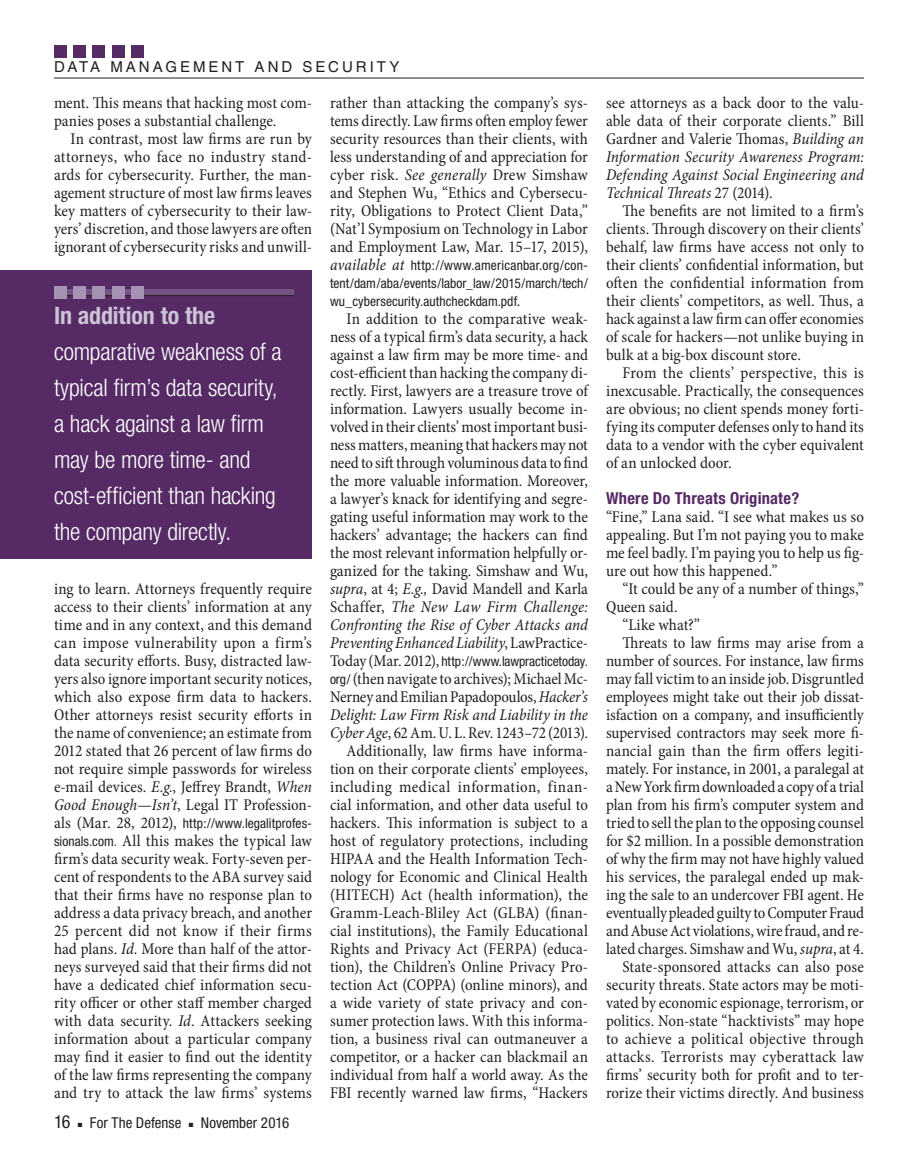
<style>
.page{position:relative;width:918px;height:1175px;background:#fff}
.page>*{position:absolute;margin:0;border:0;box-sizing:border-box;transform-origin:0 0}
.pullout_LH_block{font:300 condensed 24px/36px "Helvetica Neue";letter-spacing:-.01em;color:#fff}
.folio_left{font:condensed 18px "Helvetica Neue";color:#231f20}
.body_para_ind{font:condensed 16.5px/18px "Minion Pro";color:#231f20;text-align:justify}
.body_para_ind_tighte{font:condensed 16.5px/18px "Minion Pro";letter-spacing:-.01em;color:#231f20;text-align:justify}
.body_no_ind{font:condensed 16.5px/18px "Minion Pro";letter-spacing:-.005em;color:#231f20;text-align:justify}
.subhead_1{font:700 condensed 16.5px "Helvetica Neue";letter-spacing:.015em;color:#552a65}
.folio_left-2{font:condensed 15px "Helvetica Neue";color:#231f20}
.t1{font:15px "Helvetica";letter-spacing:.2em;color:#231f20}
.body_para_ind-2{font:condensed 13.5px/18px "Helvetica Neue";letter-spacing:.005em;color:#231f20;text-align:justify}
.body_para_ind_tighte-2{font:condensed 13.5px "Helvetica Neue";letter-spacing:-.005em;color:#231f20}
.s1{font-style:italic}
.s2{font-family:"Minion Pro";font-style:italic;font-size:16.5px}
.s3{font-family:"Minion Pro";font-size:16.5px}
.s4{font-family:"Helvetica Neue";font-size:13.5px}
.s5{font-weight:700;color:#cbc2d6}
</style>
<div class="page">
<hr style="left:54px;top:78px;width:810px;height:1px;background:#231f20">
<div style="left:54px;top:45px;width:12px;height:12px;background:#552a65"></div>
<div style="left:73px;top:45px;width:13px;height:12px;background:#552a65"></div>
<div style="left:93px;top:45px;width:12px;height:12px;background:#552a65"></div>
<div style="left:112px;top:45px;width:13px;height:12px;background:#552a65"></div>
<div style="left:132px;top:45px;width:12px;height:12px;background:#552a65"></div>
<div style="left:0;top:270px;width:312px;height:288px;background:#552a65"></div>
<div style="left:54px;top:290px;width:240px;height:6px;background:#725384"></div>
<hr style="left:54px;top:295px;width:240px;height:1px;background:#231f20">
<div style="left:54px;top:286px;width:12px;height:13px;background:#a693b4"></div>
<div style="left:73px;top:286px;width:13px;height:13px;background:#a693b4"></div>
<div style="left:93px;top:286px;width:12px;height:13px;background:#a693b4"></div>
<div style="left:112px;top:286px;width:13px;height:13px;background:#a693b4"></div>
<div style="left:132px;top:286px;width:12px;height:13px;background:#a693b4"></div>
<p class="t1" style="left:54px;top:58px;width:347px">DATA MANAGEMENT AND SECURITY</p>
<p class="body_para_ind" style="left:54px;top:94px;width:260px">ment. This means that hacking most com&shy;panies poses a substantial challenge.</p>
<p class="body_para_ind" style="left:54px;top:130px;width:260px;text-indent:16px">In contrast, most law firms are run by attorneys, who face no industry stand&shy;ards for cybersecurity. Further, the man&shy;agement structure of most law firms leaves key matters of cybersecurity to their law&shy;yers’ discretion, and those lawyers are often ignorant of cybersecurity risks and unwill-</p>
<p class="body_para_ind" style="left:330px;top:94px;width:260px">rather than attacking the company’s sys&shy;tems directly. Law firms often employ fewer security resources than their clients, with less understanding of and appreciation for cyber risk. <span class="s1">See generally</span> Drew Simshaw and Stephen Wu, “Ethics and Cybersecu&shy;rity, Obligations to Protect Client Data,” (Nat’l Symposium on Technology in Labor and Employment Law, Mar. 15–17, 2015),</p>
<p class="body_para_ind-2" style="left:330px;top:256px;width:260px"><span class="s2">available at</span> http://www.americanbar.org/con&shy;tent/dam/aba/events/labor_law/2015/march/tech/ wu_cybersecurity.authcheckdam.pdf<span class="s3">.</span></p>
<p class="body_para_ind_tighte" style="left:330px;top:310px;width:260px;text-indent:16px">In addition to the comparative weak&shy;ness of a typical firm’s data security, a hack against a law firm may be more time- and cost-efficient than hacking the company di&shy;rectly. First, lawyers are a treasure trove of information. Lawyers usually become in&shy;volved in their clients’ most important busi&shy;ness matters, meaning that hackers may not need to sift through voluminous data to find the more valuable information. Moreover, a lawyer’s knack for identifying and segre&shy;gating useful information may work to the hackers’ advantage; the hackers can find the most relevant information helpfully or&shy;ganized for the taking. Simshaw and Wu, <span class="s1">supra</span>, at 4; <span class="s1">E.g.,</span> David Mandell and Karla Schaffer, <span class="s1">The New Law Firm Challenge:<br>Confronting the Rise of Cyber Attacks and Preventing Enhanced Liability</span>, LawPractice-</p>
<p class="body_para_ind_tighte-2" style="left:330px;top:653px;width:260px"><span class="s3">Today (Mar. 2012),</span> http://www.lawpracticetoday.</p>
<p class="body_para_ind_tighte" style="left:330px;top:670px;width:260px"><span class="s4">org/</span> (then navigate to archives); Michael Mc-Nerney and Emilian Papadopoulos, <span class="s1">Hacker’s Delight: Law Firm Risk and Liability in the Cyber Age</span>, 62 Am. U. L. Rev. 1243–72 (2013).</p>
<p class="body_para_ind" style="left:330px;top:742px;width:260px;text-indent:16px">Additionally, law firms have informa&shy;tion on their corporate clients’ employees, including medical information, finan&shy;cial information, and other data useful to hackers. This information is subject to a host of regulatory protections, including HIPAA and the Health Information Tech&shy;nology for Economic and Clinical Health (HITECH) Act (health information), the Gramm-Leach-Bliley Act (GLBA) (finan&shy;cial institutions), the Family Educational Rights and Privacy Act (FERPA) (educa&shy;tion), the Children’s Online Privacy Pro&shy;tection Act (COPPA) (online minors), and a wide variety of state privacy and con&shy;sumer protection laws. With this informa&shy;tion, a business rival can outmaneuver a competitor, or a hacker can blackmail an individual from half a world away. As the FBI recently warned law firms, “Hackers</p>
<p class="pullout_LH_block" style="left:54px;top:297px;width:229px"><span class="s5">In addition to the </span>comparative weakness of a typical firm’s data security, a hack against a law firm may be more time- and cost-efficient than hacking the company directly.</p>
<p class="body_para_ind" style="left:54px;top:580px;width:260px">ing to learn. Attorneys frequently require access to their clients’ information at any time and in any context, and this demand can impose vulnerability upon a firm’s data security efforts. Busy, distracted law&shy;yers also ignore important security notices, which also expose firm data to hackers.<br>Other attorneys resist security efforts in the name of convenience; an estimate from 2012 stated that 26 percent of law firms do not require simple passwords for wireless e-mail devices. <span class="s1">E.g.</span>, Jeffrey Brandt, <span class="s1">When Good Enough—Isn’t</span>, Legal IT Profession-</p>
<p class="body_para_ind-2" style="left:54px;top:814px;width:260px"><span class="s3">als (Mar. 28, 2012),</span> http://www.legalitprofes-</p>
<p class="body_para_ind" style="left:54px;top:832px;width:260px"><span class="s4">sionals.com.</span> All this makes the typical law firm’s data security weak. Forty-seven per&shy;cent of respondents to the ABA survey said that their firms have no response plan to address a data privacy breach, and another 25 percent did not know if their firms had plans. <span class="s1">Id</span>. More than half of the attor&shy;neys surveyed said that their firms did not have a dedicated chief information secu&shy;rity officer or other staff member charged with data security. <span class="s1">Id</span>. Attackers seeking information about a particular company may find it easier to find out the identity of the law firms representing the company and try to attack the law firms’ systems</p>
<p class="folio_left" style="left:54px;top:1111px;width:18px">16</p>
<p class="folio_left-2" style="left:78px;top:1114px;width:105px">■ For The Defense</p>
<p class="folio_left-2" style="left:189px;top:1114px;width:102px">■ November 2016</p>
<p class="body_para_ind" style="left:606px;top:94px;width:260px">see attorneys as a back door to the valu&shy;able data of their corporate clients.” Bill Gardner and Valerie Thomas, <span class="s1">Building an Information Security Awareness Program:<br>Defending Against Social Engineering and Technical Threats</span> 27 (2014).</p>
<p class="body_para_ind" style="left:606px;top:202px;width:260px;text-indent:16px">The benefits are not limited to a firm’s clients. Through discovery on their clients’ behalf, law firms have access not only to their clients’ confidential information, but often the confidential information from their clients’ competitors, as well. Thus, a hack against a law firm can offer economies of scale for hackers—not unlike buying in bulk at a big-box discount store.</p>
<p class="body_para_ind" style="left:606px;top:364px;width:260px;text-indent:16px">From the clients’ perspective, this is inexcusable. Practically, the consequences are obvious; no client spends money forti&shy;fying its computer defenses only to hand its data to a vendor with the cyber equivalent of an unlocked door.</p>
<p class="subhead_1" style="left:606px;top:488px;width:195px">Where Do Threats Originate?</p>
<p class="body_no_ind" style="left:606px;top:508px;width:260px">“Fine,” Lana said. “I see what makes us so appealing. But I’m not paying you to make me feel badly. I’m paying you to help us fig&shy;ure out how this happened.”</p>
<p class="body_para_ind" style="left:606px;top:580px;width:260px;text-indent:16px">“It could be any of a number of things,”<br>Queen said.</p>
<p class="body_para_ind" style="left:622px;top:616px;width:79px">“Like what?”</p>
<p class="body_para_ind_tighte" style="left:606px;top:634px;width:260px;text-indent:16px">Threats to law firms may arise from a number of sources. For instance, law firms may fall victim to an inside job. Disgruntled employees might take out their job dissat&shy;isfaction on a company, and insufficiently supervised contractors may seek more fi&shy;nancial gain than the firm offers legiti&shy;mately. For instance, in 2001, a paralegal at a New York firm downloaded a copy of a trial plan from his firm’s computer system and tried to sell the plan to the opposing counsel for $2 million. In a possible demonstration of why the firm may not have highly valued his services, the paralegal ended up mak&shy;ing the sale to an undercover FBI agent. He eventually pleaded guilty to Computer Fraud and Abuse Act violations, wire fraud, and re&shy;lated charges. Simshaw and Wu, <span class="s1">supra</span>, at 4.</p>
<p class="body_para_ind" style="left:606px;top:958px;width:260px;text-indent:16px">State-sponsored attacks can also pose security threats. State actors may be moti&shy;vated by economic espionage, terrorism, or politics. Non-state “hacktivists” may hope to achieve a political objective through attacks. Terrorists may cyberattack law firms’ security both for profit and to ter&shy;rorize their victims directly. And business</p>
</div>
